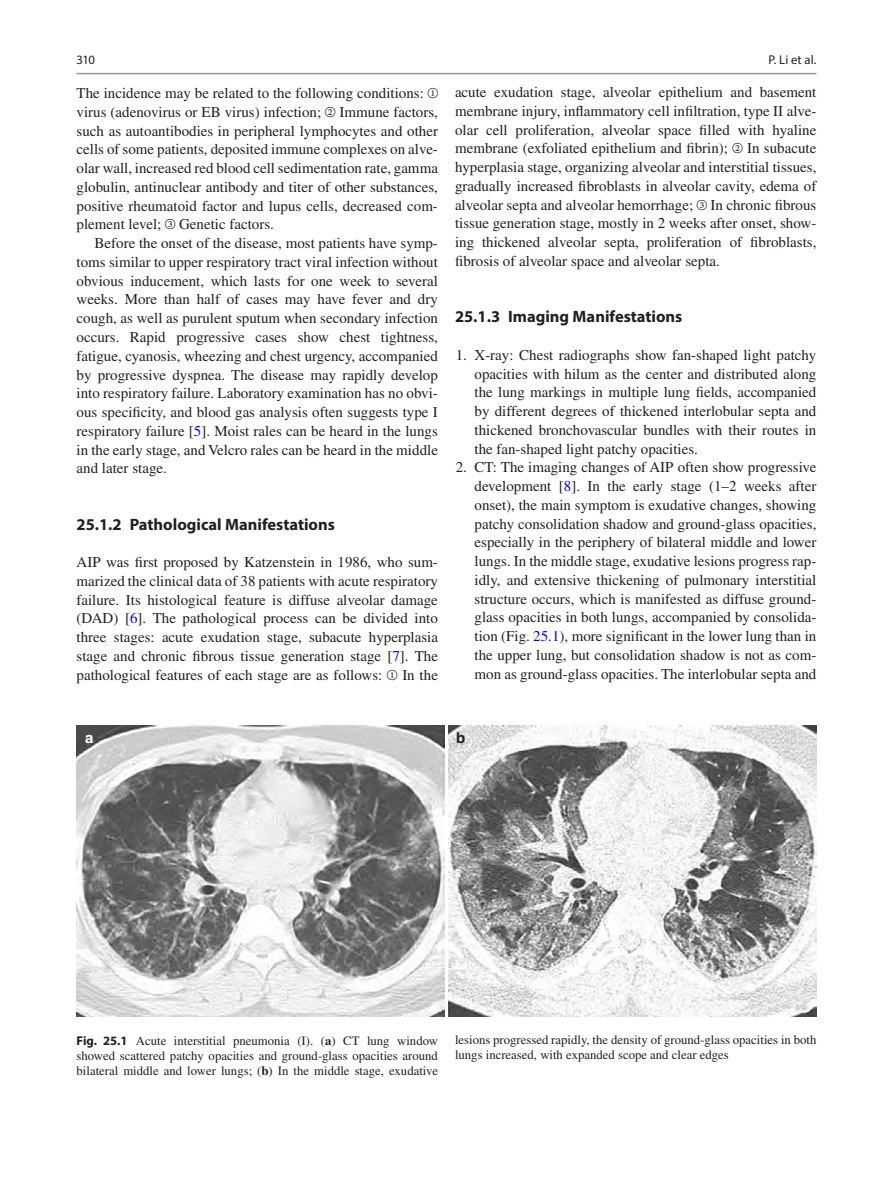
<style>
.page{position:relative;width:893px;height:1187px;background:#fff}
.page>*{position:absolute;margin:0;border:0;box-sizing:border-box;transform-origin:0 0}
._2_hd{font:700 16.5px "Myriad Pro";color:#231f20}
.Text{font:15px/18.8px "Times LT Std";color:#231f20;text-align:justify}
.Text_flush{font:15px/18.8px "Times LT Std";color:#231f20;text-align:justify}
.t1{font:700 15px "Helvetica";color:#fff}
.t2{font:700 15px "Helvetica";color:#231f20}
.t3{font:12.75px/15px "Times LT Std";color:#231f20;text-align:justify}
.t4{font:12.75px "Myriad Pro";letter-spacing:.005em;color:#231f20}
.s1{font-family:"STIX General"}
.s2{color:#00f}
.s3{font-family:"Myriad Pro";font-weight:700}
.s4{font-weight:700}
</style>
<div class="page">
<img style="left:77px;top:725px;width:368px;height:290px">
<img style="left:449px;top:725px;width:367px;height:290px">
<hr style="left:77px;top:73px;width:739px;height:1px;background:#939598">
<p class="t4" style="left:77px;top:52px;width:20px">310</p>
<p class="Text_flush" style="left:77px;top:84px;width:363px">The incidence may be related to the following conditions: <span class="s1">① </span>virus (adenovirus or EB virus) infection; <span class="s1">②</span> Immune factors, such as autoantibodies in peripheral lymphocytes and other cells of some patients, deposited immune complexes on alve&shy;olar wall, increased red blood cell sedimentation rate, gamma globulin, antinuclear antibody and titer of other substances, positive rheumatoid factor and lupus cells, decreased com&shy;plement level; <span class="s1">③</span> Genetic factors.</p>
<p class="Text" style="left:77px;top:234px;width:363px;text-indent:18px">Before the onset of the disease, most patients have symp&shy;toms similar to upper respiratory tract viral infection without obvious inducement, which lasts for one week to several weeks. More than half of cases may have fever and dry cough, as well as purulent sputum when secondary infection occurs. Rapid progressive cases show chest tightness, fatigue, cyanosis, wheezing and chest urgency, accompanied by progressive dyspnea. The disease may rapidly develop into respiratory failure. Laboratory examination has no obvi&shy;ous specificity, and blood gas analysis often suggests type I respiratory failure [<span class="s2">5</span>]. Moist rales can be heard in the lungs in the early stage, and Velcro rales can be heard in the middle and later stage.</p>
<h3 class="_2_hd" style="left:77px;top:513px;width:260px">25.1.2 Pathological Manifestations</h3>
<p class="Text_flush" style="left:77px;top:552px;width:363px">AIP was first proposed by Katzenstein in 1986, who sum&shy;marized the clinical data of 38 patients with acute respiratory failure. Its histological feature is diffuse alveolar damage (DAD) [<span class="s2">6</span>]. The pathological process can be divided into three stages: acute exudation stage, subacute hyperplasia stage and chronic fibrous tissue generation stage [<span class="s2">7</span>]. The pathological features of each stage are as follows: <span class="s1">①</span> In the</p>
<p class="t4" style="left:768px;top:52px;width:49px">P. Li et al.</p>
<p class="Text_flush" style="left:455px;top:83px;width:363px">acute exudation stage, alveolar epithelium and basement membrane injury, inflammatory cell infiltration, type II alve&shy;olar cell proliferation, alveolar space filled with hyaline membrane (exfoliated epithelium and fibrin); <span class="s1">②</span> In subacute hyperplasia stage, organizing alveolar and interstitial tissues, gradually increased fibroblasts in alveolar cavity, edema of alveolar septa and alveolar hemorrhage; <span class="s1">③</span> In chronic fibrous tissue generation stage, mostly in 2 weeks after onset, show&shy;ing thickened alveolar septa, proliferation of fibroblasts, fibrosis of alveolar space and alveolar septa.</p>
<h3 class="_2_hd" style="left:455px;top:306px;width:229px">25.1.3 Imaging Manifestations</h3>
<p class="Text" style="left:474px;top:345px;width:343px;text-indent:-19px">1. X-ray: Chest radiographs show fan-shaped light patchy opacities with hilum as the center and distributed along the lung markings in multiple lung fields, accompanied by different degrees of thickened interlobular septa and thickened bronchovascular bundles with their routes in the fan-shaped light patchy opacities.</p>
<p class="Text" style="left:474px;top:458px;width:343px;text-indent:-19px">2. CT: The imaging changes of AIP often show progressive development [<span class="s2">8</span>]. In the early stage (1–2 weeks after onset), the main symptom is exudative changes, showing patchy consolidation shadow and ground-glass opacities, especially in the periphery of bilateral middle and lower lungs. In the middle stage, exudative lesions progress rap&shy;idly, and extensive thickening of pulmonary interstitial structure occurs, which is manifested as diffuse ground&shy;glass opacities in both lungs, accompanied by consolida&shy;tion (Fig. <span class="s2">25.1</span>), more significant in the lower lung than in the upper lung, but consolidation shadow is not as com&shy;mon as ground-glass opacities. The interlobular septa and</p>
<p class="t1" style="left:85px;top:728px;width:10px">a</p>
<p class="t2" style="left:456px;top:728px;width:11px">b</p>
<p class="t3" style="left:77px;top:1032px;width:363px"><span class="s3">Fig. 25.1</span> Acute interstitial pneumonia (I). (<span class="s4">a</span>) CT lung window showed scattered patchy opacities and ground-glass opacities around bilateral middle and lower lungs; (<span class="s4">b</span>) In the middle stage, exudative</p>
<p class="t3" style="left:455px;top:1032px;width:363px">lesions progressed rapidly, the density of ground-glass opacities in both lungs increased, with expanded scope and clear edges</p>
</div>
